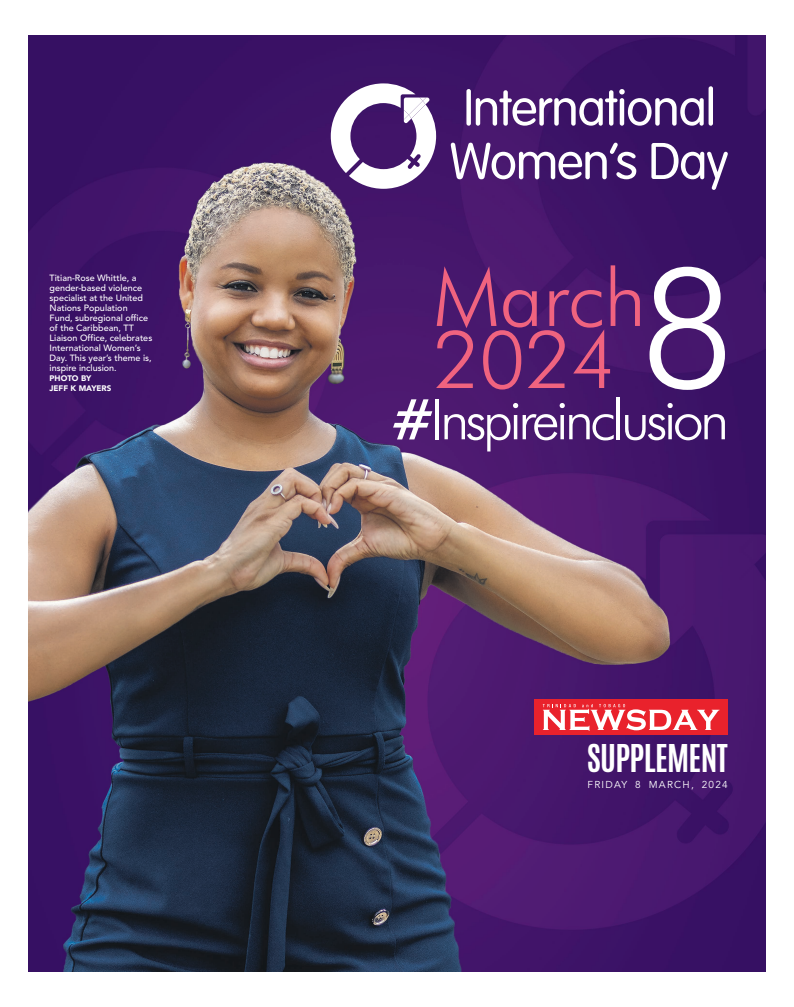
<style>
.page{position:relative;width:794px;height:1007px;background:#fff}
.page>*{position:absolute;margin:0;border:0;box-sizing:border-box;transform-origin:0 0}
.t1{font:300 80px/62px "Futura BT";letter-spacing:-.005em;color:#f0637f}
.t2{font:300 56px "Futura BT";letter-spacing:-.07em;color:#fff}
.t3{font:700 32px "Antonio";letter-spacing:-.02em;color:#fff}
.t4{font:10px "Avenir LT Std";letter-spacing:.125em;color:#fff}
.t5{font:500 9px/10px "Avenir LT Std";color:#fff}
.t6{font:900 8px/10px "Avenir LT Std";color:#fff}
.s1{font-size:166.1px;color:#fff}
.s2{font-weight:700;font-stretch:condensed}
</style>
<div class="page">
<img style="left:28px;top:35px;width:737px;height:936px">
<div style="left:534px;top:699px;width:194px;height:35px;background:#e9222c"></div>
<svg style="left:543px;top:704px;width:176px;height:26px"></svg>
<div style="left:466px;top:89px;width:5px;height:37px;background:#fff;border-radius:2px"></div>
<svg style="left:476px;top:89px;width:227px;height:37px"></svg>
<div style="left:708px;top:86px;width:5px;height:40px;background:#fff;border-radius:2px"></div>
<svg style="left:451px;top:143px;width:185px;height:36px"></svg>
<svg style="left:651px;top:143px;width:77px;height:47px"></svg>
<svg style="left:331px;top:83px;width:105px;height:106px"></svg>
<p class="t5" style="left:50px;top:272px;width:104px">Titian-Rose Whittle, a gender-based violence specialist at the United<br>Nations Population<br>Fund, subregional office of the Caribbean, TT<br>Liaison Office, celebrates<br>International Women’s<br>Day. This year’s theme is, inspire inclusion.</p>
<p class="t6" style="left:50px;top:373px;width:63px">PHOTO BY<br>JEFF K MAYERS</p>
<p class="t1" style="left:433px;top:266px;width:303px">March<br>2024 <span class="s1">8</span></p>
<p class="t2" style="left:391px;top:385px;width:339px"><span class="s2">#</span>Inspireinclusion</p>
<p class="t3" style="left:587px;top:734px;width:143px">SUPPLEMENT</p>
<p class="t4" style="left:587px;top:778px;width:142px">FRIday 8 MARCH, 2024</p>
</div>
